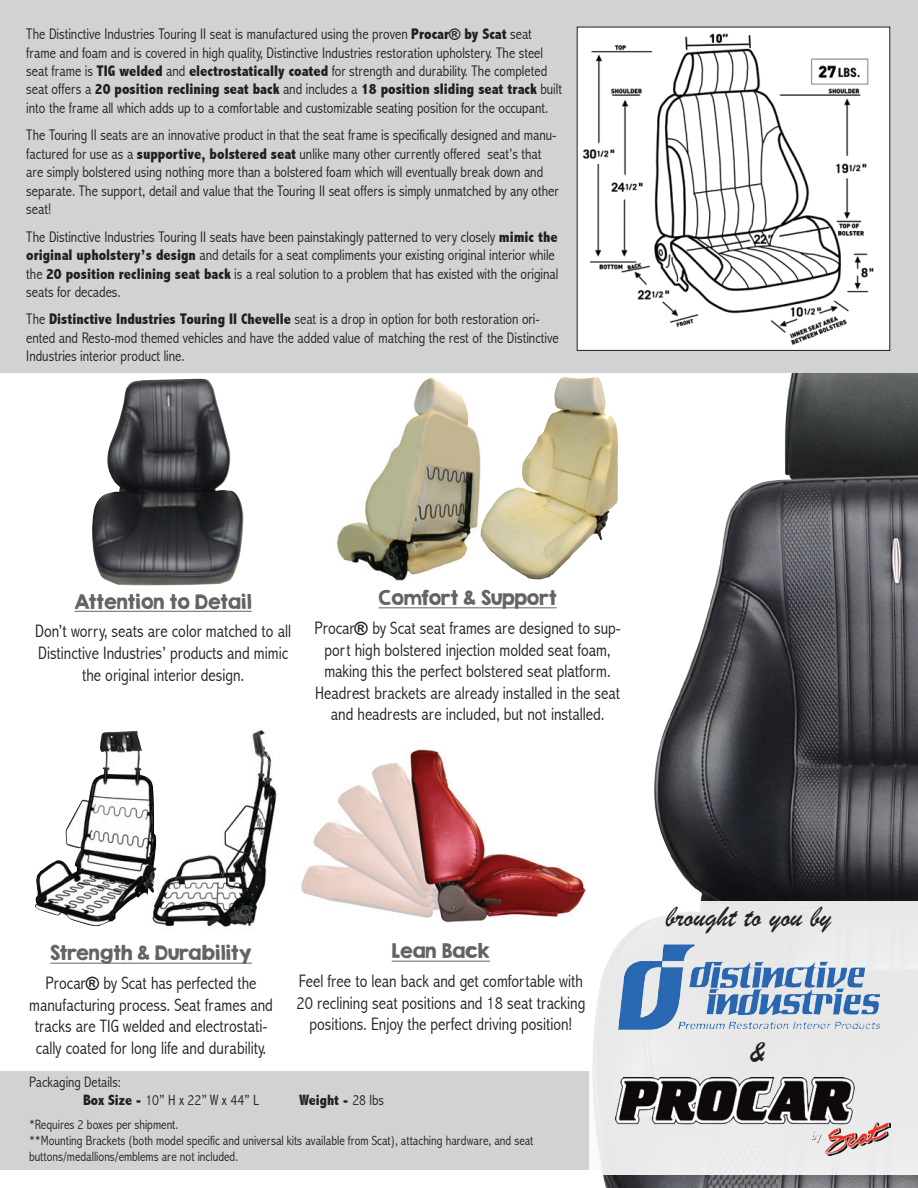
<style>
.page{position:relative;width:918px;height:1188px;background:#fff}
.page>*{position:absolute;margin:0;border:0;box-sizing:border-box;transform-origin:0 0}
.t1{font:30.3px "Brush Script";color:#231f20}
.t2{font:300 condensed 18px/21.6px "Abadi";color:#231f20;text-align:center}
.t3{font:18px "KG Second Chances Solid";color:#636366}
.t4{font:300 condensed 15.3px/18.5px "Abadi";color:#231f20}
.t5{font:300 condensed 15px "Abadi";color:#231f20}
.t6{font:800 condensed 15px "Abadi";color:#231f20}
.t7{font:300 condensed 13.5px/16.2px "Abadi";color:#231f20}
.s1{font-weight:800}
.s2{font-weight:300}
</style>
<div class="page">
<div style="left:0;top:1071px;width:918px;height:99px;background:#d1d2d4"></div>
<img style="left:592px;top:372px;width:326px;height:816px">
<div style="left:0;top:0;width:918px;height:372px;background:#d1d2d4"></div>
<img style="left:301px;top:749px;width:285px;height:174px">
<img style="left:579px;top:29px;width:309px;height:320px">
<div style="left:577px;top:27px;width:313px;height:324px;border:1px solid #231f20"></div>
<img style="left:336px;top:377px;width:144px;height:204px">
<img style="left:480px;top:377px;width:141px;height:203px">
<img style="left:159px;top:730px;width:118px;height:197px">
<img style="left:35px;top:731px;width:124px;height:196px">
<svg style="left:589px;top:902px;width:329px;height:273px;background:#dce0e6"></svg>
<img style="left:616px;top:1078px;width:275px;height:78px">
<img style="left:618px;top:944px;width:77px;height:86px">
<hr style="left:392px;top:961px;width:98px;height:1px;background:#636366">
<hr style="left:50px;top:963px;width:202px;height:1px;background:#636366">
<hr style="left:379px;top:607px;width:178px;height:1px;background:#636366">
<hr style="left:75px;top:611px;width:177px;height:1px;background:#636366">
<img style="left:92px;top:380px;width:152px;height:206px">
<p class="t4" style="left:26px;top:25px;width:537px">The Distinctive Industries Touring II seat is manufactured using the proven <span class="s1">Procar® by Scat</span> seat frame and foam and is covered in high quality, Distinctive Industries restoration upholstery. The steel seat frame is <span class="s1">TIG welded</span> and <span class="s1">electrostatically coated</span> for strength and durability. The completed seat offers a <span class="s1">20 position reclining seat back</span> and includes a <span class="s1">18 position sliding seat track</span> built into the frame all which adds up to a comfortable and customizable seating position for the occupant.</p>
<p class="t4" style="left:26px;top:126px;width:534px">The Touring II seats are an innovative product in that the seat frame is specifically designed and manu&shy;factured for use as a <span class="s1">supportive, bolstered seat</span> unlike many other currently offered seat’s that are simply bolstered using nothing more than a bolstered foam which will eventually break down and separate. The support, detail and value that the Touring II seat offers is simply unmatched by any other seat!</p>
<p class="t4" style="left:26px;top:227px;width:534px">The Distinctive Industries Touring II seats have been painstakingly patterned to very closely <span class="s1">mimic the original upholstery’s design</span> and details for a seat compliments your existing original interior while the <span class="s1">20 position reclining seat back</span> is a real solution to a problem that has existed with the original seats for decades.</p>
<p class="t4" style="left:26px;top:310px;width:534px">The <span class="s1">Distinctive Industries Touring II Chevelle</span> seat is a drop in option for both restoration ori&shy;ented and Resto-mod themed vehicles and have the added value of matching the rest of the Distinctive<br>Industries interior product line.</p>
<p class="t3" style="left:75px;top:590px;width:179px">Attention to Detail</p>
<p class="t2" style="left:35px;top:621px;width:257px">Don’t worry, seats are color matched to all<br>Distinctive Industries’ products and mimic the original interior design.</p>
<p class="t3" style="left:379px;top:586px;width:180px">Comfort &amp; Support</p>
<p class="t2" style="left:314px;top:617px;width:308px">Procar<span class="s1">®</span> by Scat seat frames are designed to sup&shy;port high bolstered injection molded seat foam, making this the perfect bolstered seat platform.<br>Headrest brackets are already installed in the seat and headrests are included, but not installed.</p>
<p class="t3" style="left:50px;top:942px;width:203px">Strength &amp; Durability</p>
<p class="t2" style="left:29px;top:972px;width:245px">Procar<span class="s1">®</span> by Scat has perfected the manufacturing process. Seat frames and tracks are TIG welded and electrostati&shy;cally coated for long life and durability.</p>
<p class="t3" style="left:392px;top:940px;width:100px">Lean Back</p>
<p class="t2" style="left:296px;top:970px;width:290px">Feel free to lean back and get comfortable with<br>20 reclining seat positions and 18 seat tracking positions. Enjoy the perfect driving position!</p>
<p class="t5" style="left:29px;top:1074px;width:93px">Packaging Details:</p>
<p class="t5" style="left:83px;top:1092px;width:178px"><span class="s1">Box Size -</span> 10” H x 22” W x 44” L</p>
<p class="t6" style="left:299px;top:1092px;width:86px">Weight - <span class="s2">28 lbs</span></p>
<p class="t7" style="left:29px;top:1116px;width:151px">*Requires 2 boxes per shipment.</p>
<p class="t7" style="left:29px;top:1132px;width:506px">**Mounting Brackets (both model specific and universal kits available from Scat), attaching hardware, and seat buttons/medallions/emblems are not included.</p>
<p class="t1" style="left:666px;top:898px;width:167px">brought to you by</p>
<p class="t1" style="left:749px;top:1034px;width:16px">&amp;</p>
</div>
